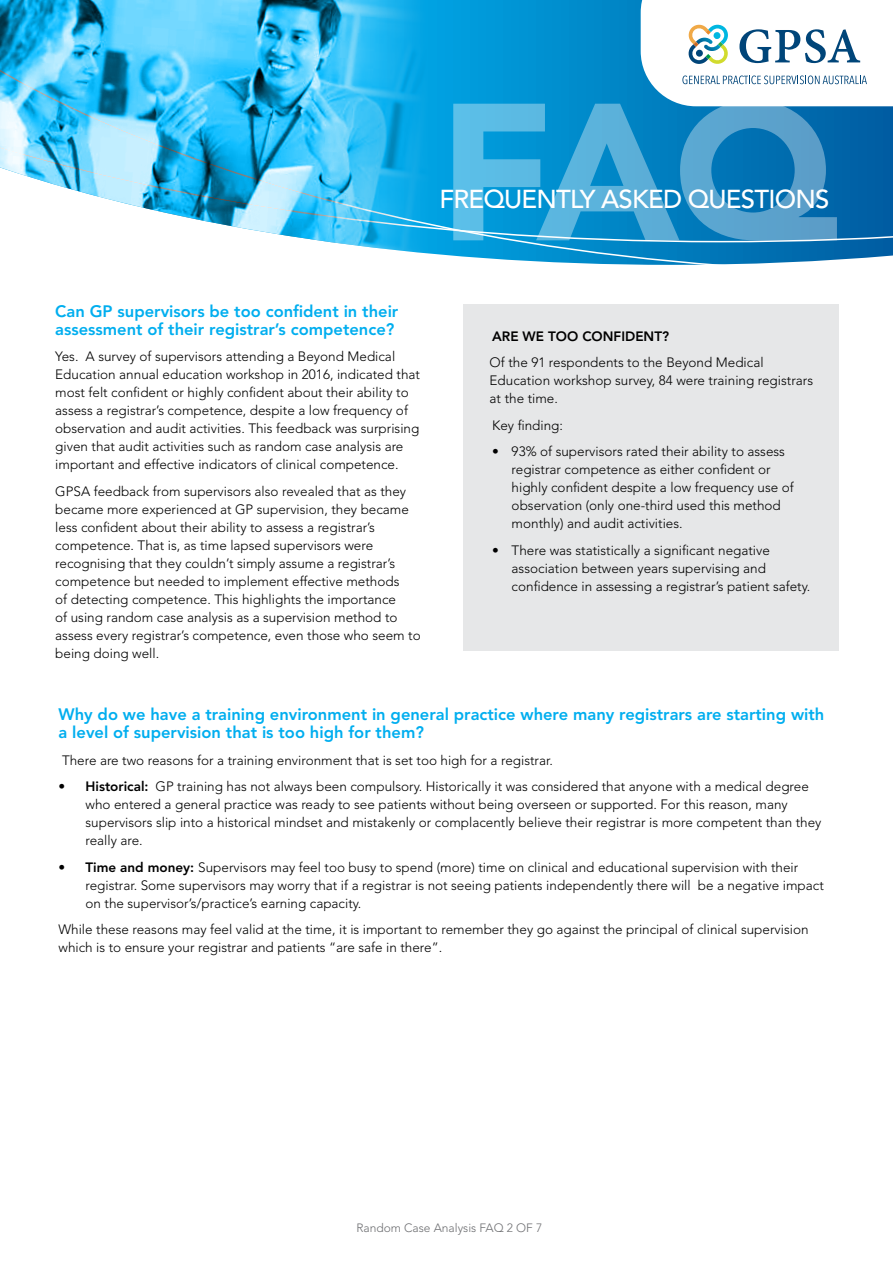
<style>
.page{position:relative;width:893px;height:1263px;background:#fff}
.page>*{position:absolute;margin:0;border:0;box-sizing:border-box;transform-origin:0 0}
.t1{font:900 192.9px "Avenir LT Std";color:#fff}
.t2{font:500 25.8px "Avenir LT Std";letter-spacing:-.03em;color:#fff}
.t3{font:800 16.5px/18px "Avenir LT Std";color:#00aeef}
.t4{font:300 13.5px/18px "Avenir LT Std";color:#000}
.t5{font:800 13.5px "Avenir LT Std";color:#000}
.t6{font:300 12px "Avenir LT Std";color:#6d6e71}
.s1{font-weight:800}
</style>
<div class="page">
<div style="left:463px;top:304px;width:376px;height:347px;background:#e6e7e8"></div>
<svg style="left:470px;top:0;width:423px;height:265px;background:#0683c2"></svg>
<img style="left:0;top:0;width:470px;height:257px">
<svg style="left:641px;top:0;width:252px;height:106px"></svg>
<h1 class="t1" style="left:438px;top:56px;width:401px">FAQ</h1>
<h2 class="t2" style="left:439px;top:184px;width:391px">FREQUENTLY ASKED QUESTIONS</h2>
<p class="t3" style="left:55px;top:302px;width:345px">Can GP supervisors be too confident in their assessment of their registrar’s competence?</p>
<p class="t4" style="left:55px;top:347px;width:366px">Yes. A survey of supervisors attending a Beyond Medical Education annual education workshop in 2016, indicated that most felt confident or highly confident about their ability to assess a registrar’s competence, despite a low frequency of observation and audit activities. This feedback was surprising given that audit activities such as random case analysis are important and effective indicators of clinical competence.</p>
<p class="t4" style="left:55px;top:482px;width:367px">GPSA feedback from supervisors also revealed that as they became more experienced at GP supervision, they became less confident about their ability to assess a registrar’s competence. That is, as time lapsed supervisors were recognising that they couldn’t simply assume a registrar’s competence but needed to implement effective methods<br>of detecting competence. This highlights the importance<br>of using random case analysis as a supervision method to assess every registrar’s competence, even those who seem to being doing well.</p>
<p class="t5" style="left:492px;top:328px;width:178px">ARE WE TOO CONFIDENT?</p>
<p class="t4" style="left:490px;top:354px;width:325px">Of the 91 respondents to the Beyond Medical<br>Education workshop survey, 84 were training registrars at the time.</p>
<p class="t4" style="left:492px;top:416px;width:72px">Key finding:</p>
<p class="t4" style="left:512px;top:443px;width:284px;text-indent:-19px">• 93% of supervisors rated their ability to assess registrar competence as either confident or highly confident despite a low frequency use of observation (only one-third used this method monthly) and audit activities.</p>
<p class="t4" style="left:512px;top:541px;width:300px;text-indent:-19px">• There was statistically a significant negative association between years supervising and confidence in assessing a registrar’s patient safety.</p>
<p class="t3" style="left:58px;top:706px;width:767px">Why do we have a training environment in general practice where many registrars are starting with a level of supervision that is too high for them?</p>
<p class="t4" style="left:62px;top:751px;width:492px">There are two reasons for a training environment that is set too high for a registrar.</p>
<p class="t4" style="left:85px;top:778px;width:737px;text-indent:-27px"><span class="s1">• Historical:</span> GP training has not always been compulsory. Historically it was considered that anyone with a medical degree who entered a general practice was ready to see patients without being overseen or supported. For this reason, many supervisors slip into a historical mindset and mistakenly or complacently believe their registrar is more competent than they really are.</p>
<p class="t4" style="left:85px;top:858px;width:740px;text-indent:-27px"><span class="s1">• Time and money:</span> Supervisors may feel too busy to spend (more) time on clinical and educational supervision with their registrar. Some supervisors may worry that if a registrar is not seeing patients independently there will be a negative impact on the supervisor’s/practice’s earning capacity.</p>
<p class="t4" style="left:58px;top:921px;width:752px">While these reasons may feel valid at the time, it is important to remember they go against the principal of clinical supervision which is to ensure your registrar and patients “are safe in there”.</p>
<p class="t6" style="left:356px;top:1220px;width:187px">Random Case Analysis FAQ 2 OF 7</p>
</div>
